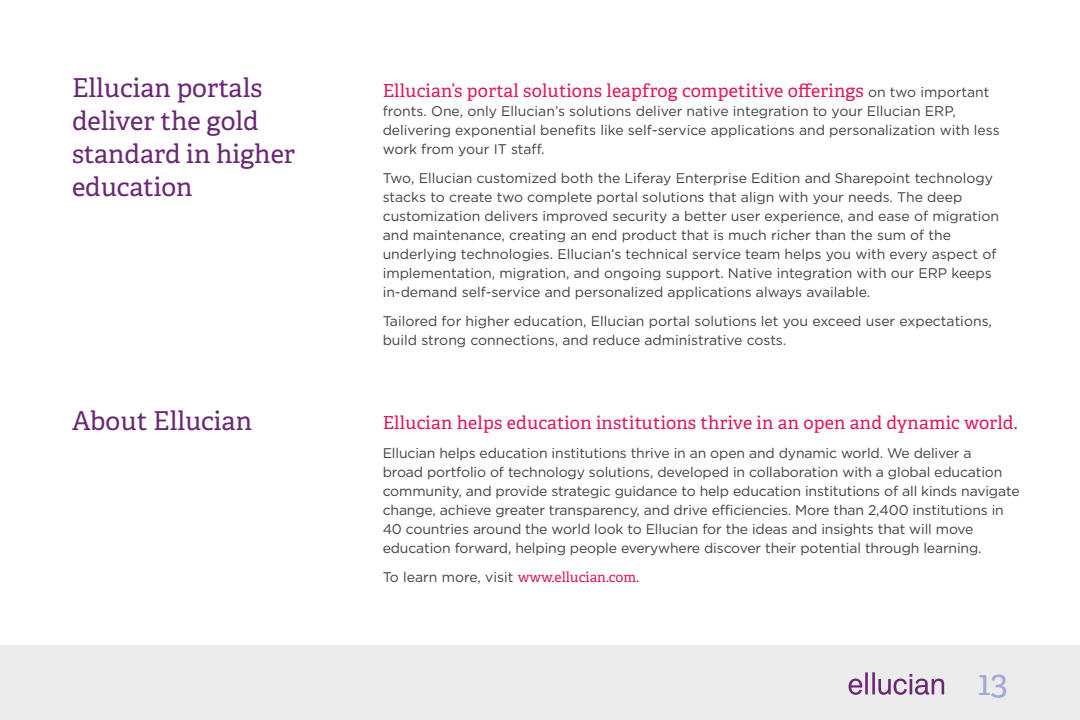
<style>
.page{position:relative;width:1080px;height:720px;background:#fff}
.page>*{position:absolute;margin:0;border:0;box-sizing:border-box;transform-origin:0 0}
.t1{font:35px "Adelle";color:#a1abd7}
.t2{font:26px/33px "Adelle";color:#692774}
.t3{font:18px "Adelle";letter-spacing:.01em;color:#df1a5a}
.t4{font:14px/19px "Gotham HTF";color:#414042}
.s1{font-family:"Gotham HTF";font-size:14px;color:#414042}
.s2{font-family:"Adelle";color:#df1a5a}
</style>
<div class="page">
<div style="left:0;top:645px;width:1080px;height:75px;background:#ececed"></div>
<svg style="left:849px;top:672px;width:95px;height:23px"></svg>
<h2 class="t2" style="left:72px;top:70px;width:225px">Ellucian portals deliver the gold standard in higher education</h2>
<h2 class="t2" style="left:72px;top:403px;width:182px">About Ellucian</h2>
<p class="t3" style="left:383px;top:78px;width:608px">Ellucian’s portal solutions leapfrog competitive offerings <span class="s1">on two important</span></p>
<p class="t4" style="left:383px;top:102px;width:618px">fronts. One, only Ellucian’s solutions deliver native integration to your Ellucian ERP, delivering exponential benefits like self-service applications and personalization with less work from your IT staff.</p>
<p class="t4" style="left:383px;top:169px;width:618px">Two, Ellucian customized both the Liferay Enterprise Edition and Sharepoint technology stacks to create two complete portal solutions that align with your needs. The deep customization delivers improved security a better user experience, and ease of migration and maintenance, creating an end product that is much richer than the sum of the underlying technologies. Ellucian’s technical service team helps you with every aspect of implementation, migration, and ongoing support. Native integration with our ERP keeps in-demand self-service and personalized applications always available.</p>
<p class="t4" style="left:383px;top:312px;width:611px">Tailored for higher education, Ellucian portal solutions let you exceed user expectations, build strong connections, and reduce administrative costs.</p>
<p class="t3" style="left:383px;top:409px;width:636px">Ellucian helps education institutions thrive in an open and dynamic world.</p>
<p class="t4" style="left:383px;top:443px;width:638px">Ellucian helps education institutions thrive in an open and dynamic world. We deliver a<br>broad portfolio of technology solutions, developed in collaboration with a global education community, and provide strategic guidance to help education institutions of all kinds navigate change, achieve greater transparency, and drive efficiencies. More than 2,400 institutions in 40 countries around the world look to Ellucian for the ideas and insights that will move education forward, helping people everywhere discover their potential through learning.</p>
<p class="t4" style="left:383px;top:567px;width:258px">To learn more, visit <span class="s2">www.ellucian.com.</span></p>
<h1 class="t1" style="left:978px;top:657px;width:31px">13</h1>
</div>
